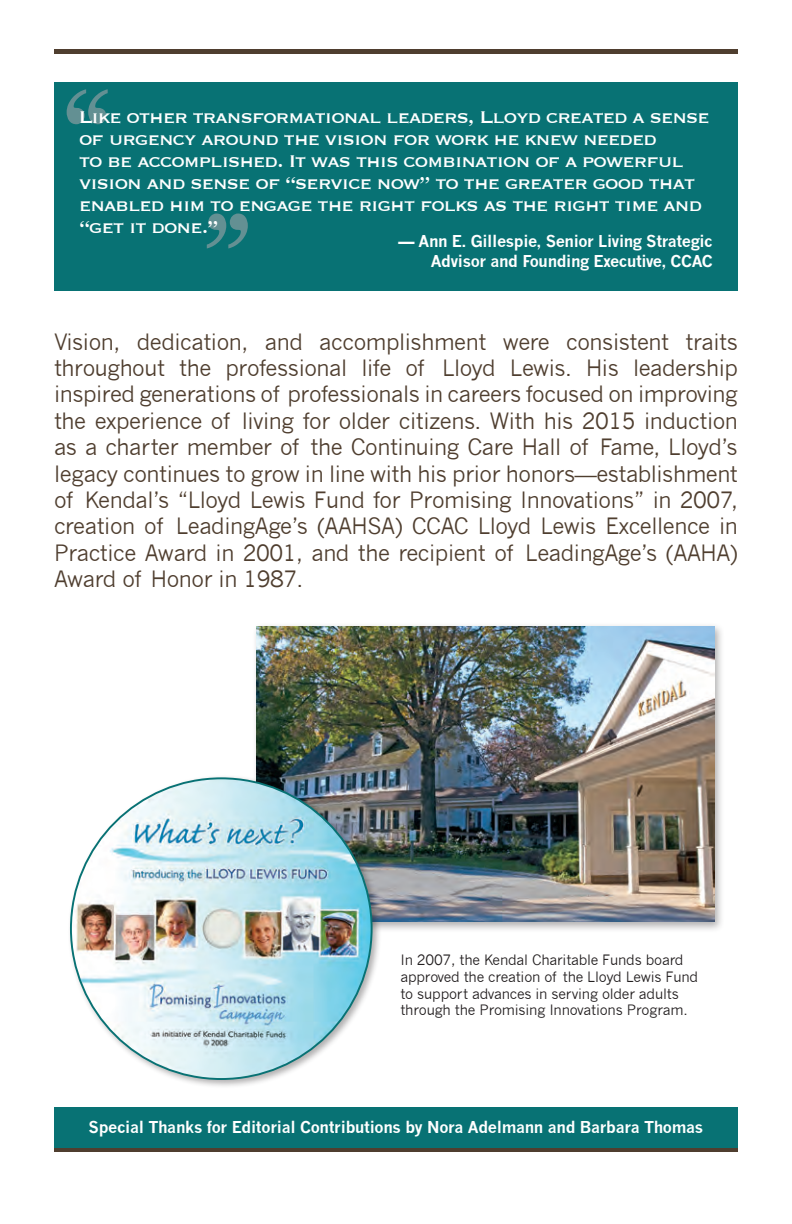
<style>
.page{position:relative;width:792px;height:1224px;background:#fff}
.page>*{position:absolute;margin:0;border:0;box-sizing:border-box;transform-origin:0 0}
.t1{font:22px/26.4px "News Gothic";letter-spacing:-.02em;color:#4f3e2f;text-align:justify}
.t2{font:22px/22px "Copperplate";letter-spacing:-.04em;color:#fff}
.t3{font:700 16px/20px "News Gothic";letter-spacing:-.025em;color:#fff;text-align:right}
.t4{font:14px/16.8px "News Gothic";letter-spacing:-.015em;color:#231f20}
</style>
<div class="page">
<hr style="left:54px;top:50px;width:684px;height:4px;background:#4f3e2f">
<hr style="left:54px;top:1148px;width:684px;height:4px;background:#4f3e2f">
<div style="left:54px;top:82px;width:684px;height:209px;background:#087274"></div>
<svg style="left:67px;top:89px;width:41px;height:35px"></svg>
<svg style="left:207px;top:214px;width:41px;height:34px"></svg>
<div style="left:252px;top:622px;width:473px;height:311px;background:#231f20;opacity:.35"></div>
<img style="left:256px;top:626px;width:458px;height:296px">
<div style="left:67px;top:774px;width:315px;height:315px;background:#231f20;opacity:.35"></div>
<img style="left:71px;top:778px;width:301px;height:301px;border-radius:150px">
<div style="left:54px;top:1107px;width:684px;height:41px;background:#087274"></div>
<p class="t2" style="left:79px;top:104px;width:632px">Like other transformational leaders, Lloyd created a sense of urgency around the vision for work he knew needed<br>to be accomplished. It was this combination of a powerful vision and sense of “service now” to the greater good that enabled him to engage the right folks as the right time and “get it done.”</p>
<p class="t3" style="left:398px;top:231px;width:316px">— Ann E. Gillespie, Senior Living Strategic<br>Advisor and Founding Executive, CCAC</p>
<p class="t1" style="left:54px;top:328px;width:686px">Vision, dedication, and accomplishment were consistent traits throughout the professional life of Lloyd Lewis. His leadership inspired generations of professionals in careers focused on improving the experience of living for older citizens. With his 2015 induction as a charter member of the Continuing Care Hall of Fame, Lloyd’s legacy continues to grow in line with his prior honors—establishment of Kendal’s “Lloyd Lewis Fund for Promising Innovations” in 2007, creation of LeadingAge’s (AAHSA) CCAC Lloyd Lewis Excellence in Practice Award in 2001, and the recipient of LeadingAge’s (AAHA)<br>Award of Honor in 1987.</p>
<p class="t4" style="left:400px;top:952px;width:299px">In 2007, the Kendal Charitable Funds board approved the creation of the Lloyd Lewis Fund to support advances in serving older adults through the Promising Innovations Program.</p>
<p class="t3" style="left:89px;top:1117px;width:616px">Special Thanks for Editorial Contributions by Nora Adelmann and Barbara Thomas</p>
</div>
